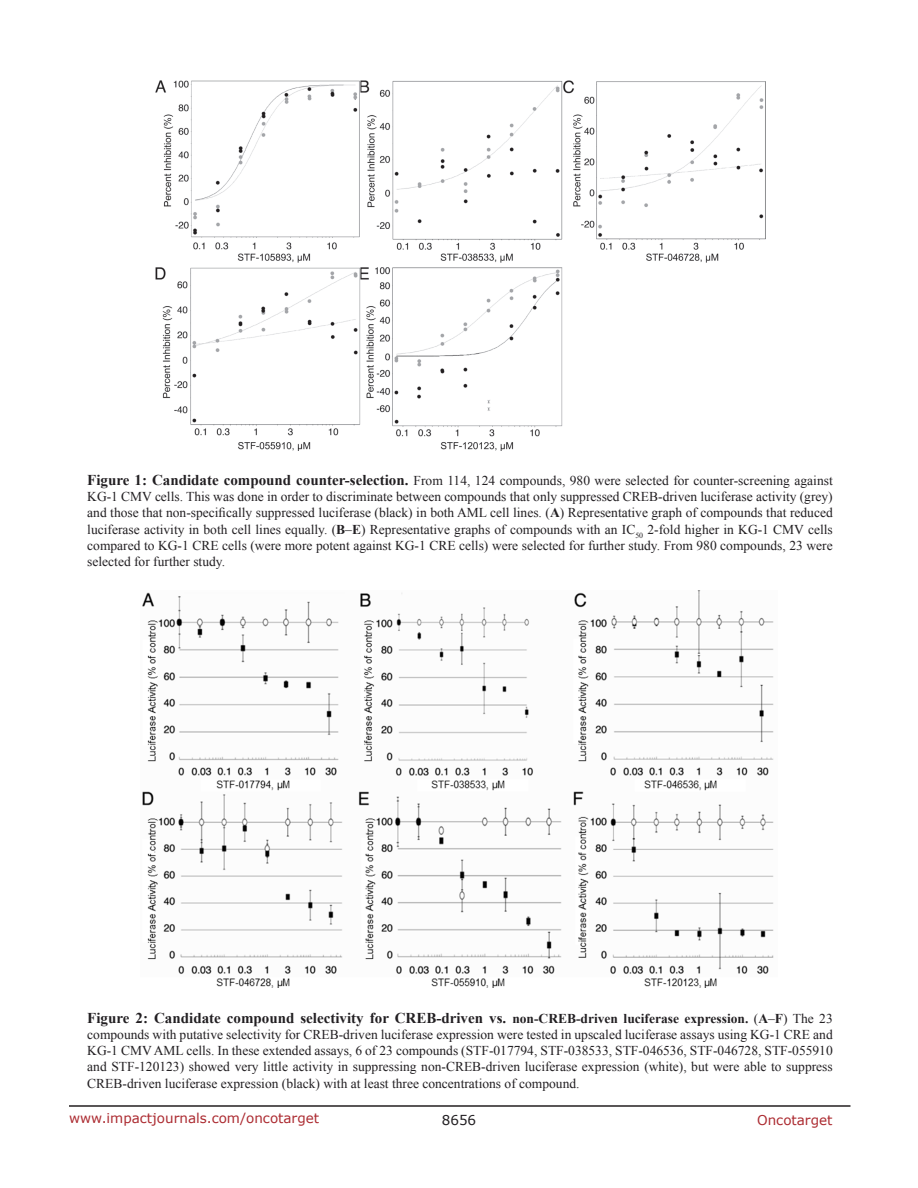
<style>
.page{position:relative;width:918px;height:1188px;background:#fff}
.page>*{position:absolute;margin:0;border:0;box-sizing:border-box;transform-origin:0 0}
.FigureText{font:700 15px "Times New Roman";color:#221f22}
.FigureText-2{font:13.5px/16.2px "Times New Roman";color:#221f22;text-align:justify}
.t1{font:13.5px "Verdana";color:#ac2b31}
.t2{font:13.5px "Verdana";color:#221f22}
.s1{font-weight:700;font-size:15px}
.s2{font-weight:700}
.s3{font-size:13.5px}
.s4{font-weight:400;font-size:13.5px}
</style>
<div class="page">
<hr style="left:69px;top:1105px;width:781px;height:2px;background:#231f20">
<img style="left:155px;top:80px;width:611px;height:371px">
<img style="left:142px;top:591px;width:632px;height:396px">
<p class="FigureText-2" style="left:87px;top:472px;width:747px"><span class="s1">Figure 1: Candidate compound counter-selection.</span> From 114, 124 compounds, 980 were selected for counter-screening against KG-1 CMV cells. This was done in order to discriminate between compounds that only suppressed CREB-driven luciferase activity (grey) and those that non-specifically suppressed luciferase (black) in both AML cell lines. (<span class="s2">A</span>) Representative graph of compounds that reduced luciferase activity in both cell lines equally. (<span class="s2">B</span>–<span class="s2">E</span>) Representative graphs of compounds with an IC<sub>50</sub> 2-fold higher in KG-1 CMV cells compared to KG-1 CRE cells (were more potent against KG-1 CRE cells) were selected for further study. From 980 compounds, 23 were selected for further study.</p>
<p class="FigureText" style="left:87px;top:1007px;width:747px">Figure 2: Candidate compound selectivity for CREB-driven vs. <span class="s3">non-CREB-driven luciferase expression.</span> <span class="s4">(</span><span class="s3">A</span><span class="s4">–</span><span class="s3">F</span><span class="s4">) The 23</span></p>
<p class="FigureText-2" style="left:87px;top:1026px;width:747px">compounds with putative selectivity for CREB-driven luciferase expression were tested in upscaled luciferase assays using KG-1 CRE and KG-1 CMV AML cells. In these extended assays, 6 of 23 compounds (STF-017794, STF-038533, STF-046536, STF-046728, STF-055910 and STF-120123) showed very little activity in suppressing non-CREB-driven luciferase expression (white), but were able to suppress CREB-driven luciferase expression (black) with at least three concentrations of compound.</p>
<p class="t1" style="left:69px;top:1109px;width:252px">www.impactjournals.com/oncotarget</p>
<p class="t2" style="left:442px;top:1111px;width:36px">8656</p>
<p class="t1" style="left:757px;top:1111px;width:77px">Oncotarget</p>
</div>
